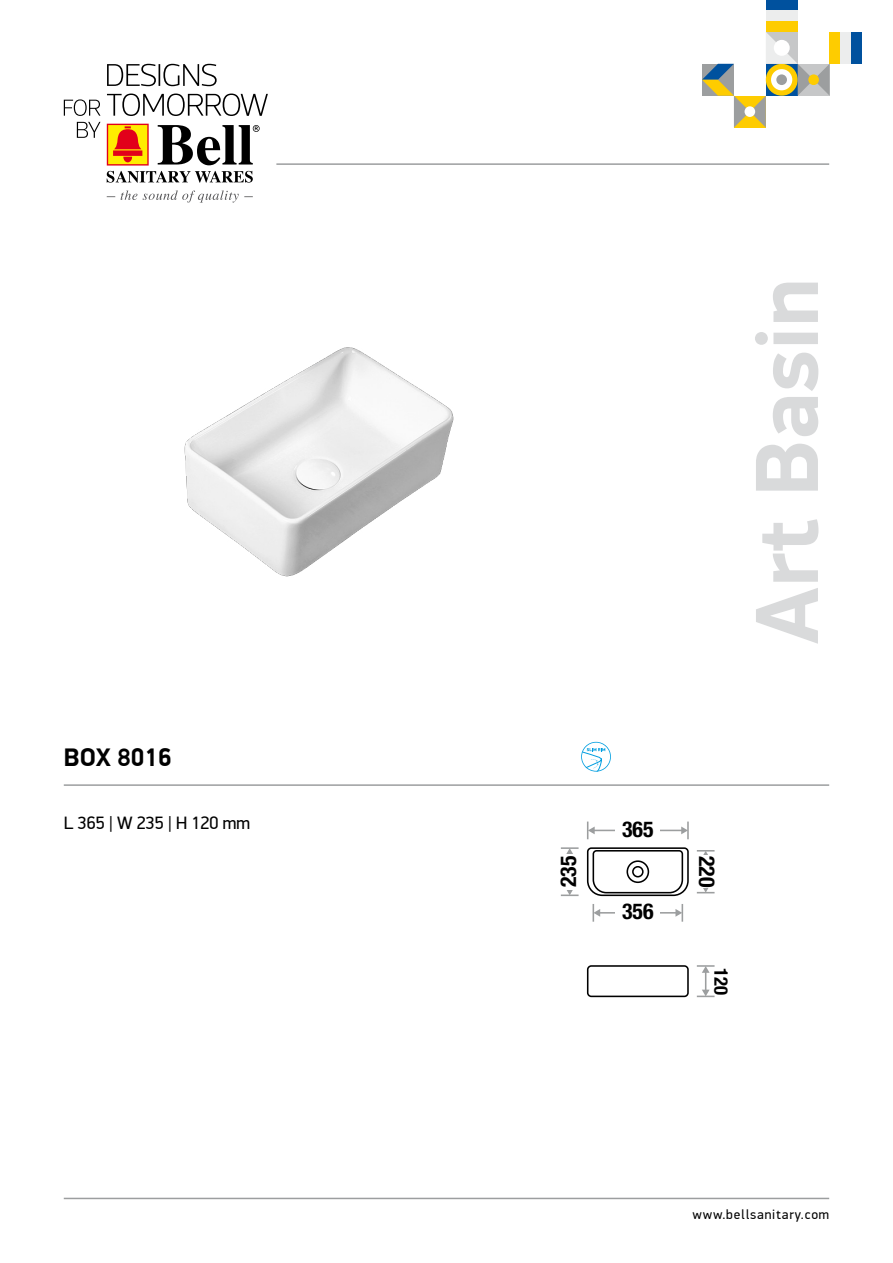
<style>
.page{position:relative;width:893px;height:1263px;background:#fff}
.page>*{position:absolute;margin:0;border:0;box-sizing:border-box;transform-origin:0 0}
.t1{font:700 90px "PF Din Display Pro";color:#d9dadb}
.t2{font:700 25.5px "PF Din Display Pro";color:#000}
.t3{font:700 condensed 21.9px "Helvetica Neue LT Com";color:#000}
.t4{font:700 condensed 18.75px "Helvetica Neue LT Com";color:#000}
.t5{font:18px "PF Din Display Pro";color:#000}
.t6{font:13.5px "PF Din Display Pro";letter-spacing:.06em;color:#000}
</style>
<div class="page">
<hr style="left:276px;top:163px;width:553px;height:2px;background:#9c9e9f">
<hr style="left:64px;top:784px;width:765px;height:2px;background:#9c9e9f">
<hr style="left:64px;top:1198px;width:765px;height:1px;background:#9c9e9f">
<svg style="left:107px;top:190px;width:146px;height:13px"></svg>
<svg style="left:64px;top:64px;width:204px;height:119px"></svg>
<div style="left:766px;top:0;width:32px;height:11px;background:#00519e"></div>
<div style="left:766px;top:11px;width:32px;height:10px;background:#eceded"></div>
<div style="left:766px;top:21px;width:32px;height:11px;background:#fecc00"></div>
<div style="left:851px;top:32px;width:10px;height:32px;background:#00519e"></div>
<div style="left:840px;top:32px;width:11px;height:32px;background:#eceded"></div>
<div style="left:830px;top:32px;width:10px;height:32px;background:#fecc00"></div>
<svg style="left:702px;top:32px;width:128px;height:96px"></svg>
<div style="left:774px;top:40px;width:16px;height:16px;background:#fff;border-radius:50%"></div>
<svg style="left:581px;top:742px;width:30px;height:30px"></svg>
<img style="left:184px;top:347px;width:270px;height:230px">
<hr style="left:593px;top:830px;width:89px;height:1px;background:#9c9e9f">
<svg style="left:681px;top:821px;width:8px;height:18px"></svg>
<svg style="left:587px;top:821px;width:8px;height:18px"></svg>
<div style="left:616px;top:821px;width:44px;height:18px;background:#fff"></div>
<svg style="left:561px;top:847px;width:18px;height:7px"></svg>
<svg style="left:561px;top:890px;width:18px;height:6px"></svg>
<svg style="left:697px;top:850px;width:18px;height:5px"></svg>
<svg style="left:697px;top:888px;width:18px;height:5px"></svg>
<svg style="left:697px;top:965px;width:18px;height:32px"></svg>
<svg style="left:586px;top:847px;width:103px;height:151px"></svg>
<h2 class="t2" style="left:64px;top:742px;width:109px">BOX 8016</h2>
<h3 class="t5" style="left:64px;top:812px;width:188px">L 365 | W 235 | H 120 mm</h3>
<h1 class="t1" style="left:733px;top:644px;width:367px;rotate:-90deg">Art Basin</h1>
<h3 class="t3" style="left:622px;top:816px;width:33px">365</h3>
<h3 class="t3" style="left:555px;top:887px;width:33px;rotate:-90deg">235</h3>
<h3 class="t3" style="left:720px;top:856px;width:33px;rotate:90deg">220</h3>
<h3 class="t3" style="left:622px;top:898px;width:33px">356</h3>
<h3 class="t4" style="left:732px;top:968px;width:28px;rotate:90deg">120</h3>
<p class="t6" style="left:692px;top:1206px;width:138px">www.bellsanitary.com</p>
</div>
